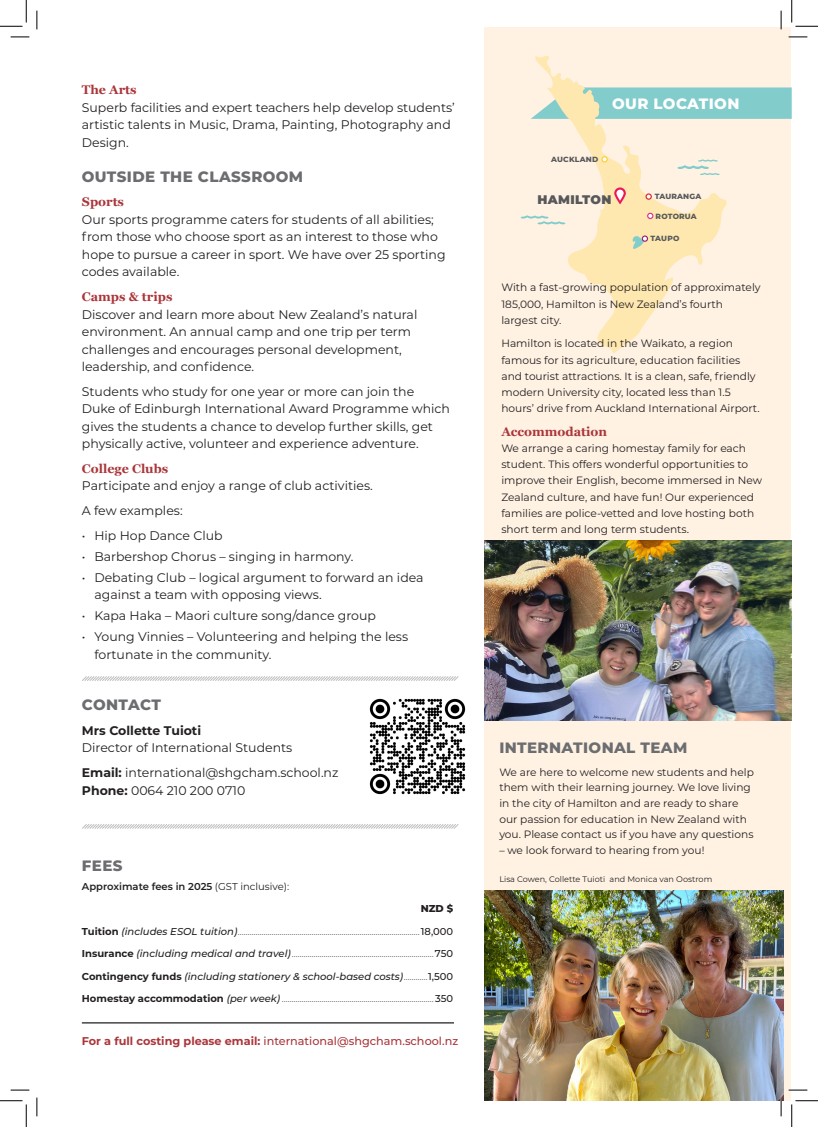
<style>
.page{position:relative;width:818px;height:1127px;background:#fff}
.page>*{position:absolute;margin:0;border:0;box-sizing:border-box;transform-origin:0 0}
.t1{font:800 15px "Montserrat";letter-spacing:.025em;color:#6c6d70}
.t2{font:800 15px "Montserrat";letter-spacing:.025em;color:#fff}
.t3{font:12.5px/17.5px "Montserrat";color:#231f20}
.t4{font:700 12.5px "Georgia";color:#aa353a}
.t5{font:900 12.5px "Montserrat";letter-spacing:.025em;color:#57585a}
.t6{font:500 11.25px "Montserrat";color:#aa353a}
.t7{font:10.62px/16.2px "Montserrat";color:#231f20}
.t8{font:300 10px "Montserrat";color:#231f20}
.t9{font:italic 500 10px "Montserrat";color:#231f20}
.t10{font:600 10px "Montserrat";color:#231f20}
.t11{font:8.12px "Montserrat";color:#231f20}
.t12{font:800 7.5px "Montserrat";letter-spacing:.025em;color:#57585a}
.s1{font-weight:700}
.s2{font-weight:400}
.s3{font-weight:500;font-style:italic}
.s4{font-weight:500}
.s5{font-weight:700;font-style:normal}
.s6{font-weight:300;font-style:normal}
.s7{font-style:normal}
.s8{font-size:11.25px}
</style>
<div class="page">
<div style="left:484px;top:27px;width:307px;height:686px;background:#fff2e3"></div>
<svg style="left:531px;top:87px;width:261px;height:32px;background:#89cecc"></svg>
<div style="left:484px;top:713px;width:307px;height:387px;background:#fff2e3"></div>
<hr style="left:82px;top:1021px;width:372px;height:2px;background:#231f20">
<img style="left:485px;top:890px;width:299px;height:210px">
<svg style="left:534px;top:56px;width:193px;height:298px"></svg>
<svg style="left:645px;top:193px;width:7px;height:7px"></svg>
<svg style="left:647px;top:194px;width:4px;height:4px"></svg>
<svg style="left:633px;top:236px;width:14px;height:13px"></svg>
<svg style="left:647px;top:213px;width:6px;height:6px"></svg>
<svg style="left:614px;top:187px;width:12px;height:17px"></svg>
<svg style="left:616px;top:190px;width:8px;height:11px"></svg>
<svg style="left:601px;top:156px;width:7px;height:6px"></svg>
<svg style="left:603px;top:157px;width:3px;height:4px"></svg>
<svg style="left:520px;top:215px;width:46px;height:9px"></svg>
<svg style="left:676px;top:159px;width:44px;height:16px"></svg>
<img style="left:485px;top:540px;width:307px;height:180px">
<svg style="left:82px;top:676px;width:377px;height:5px"></svg>
<svg style="left:82px;top:824px;width:377px;height:5px"></svg>
<img style="left:369px;top:698px;width:97px;height:97px">
<svg style="left:11px;top:36px;width:18px;height:2px"></svg>
<svg style="left:788px;top:36px;width:19px;height:2px"></svg>
<svg style="left:11px;top:1089px;width:18px;height:1px"></svg>
<svg style="left:788px;top:1089px;width:19px;height:1px"></svg>
<svg style="left:36px;top:11px;width:2px;height:18px"></svg>
<svg style="left:36px;top:1097px;width:2px;height:18px"></svg>
<svg style="left:780px;top:11px;width:2px;height:18px"></svg>
<svg style="left:780px;top:1097px;width:2px;height:18px"></svg>
<svg style="left:0;top:0;width:27px;height:27px"></svg>
<svg style="left:0;top:1100px;width:27px;height:26px"></svg>
<svg style="left:791px;top:0;width:27px;height:27px"></svg>
<svg style="left:791px;top:1100px;width:27px;height:26px"></svg>
<p class="t4" style="left:82px;top:80px;width:56px">The Arts</p>
<p class="t3" style="left:82px;top:98px;width:375px">Superb facilities and expert teachers help develop students’ artistic talents in Music, Drama, Painting, Photography and<br>Design.</p>
<p class="t1" style="left:82px;top:165px;width:223px">OUTSIDE THE CLASSROOM</p>
<p class="t4" style="left:82px;top:193px;width:44px">Sports</p>
<p class="t3" style="left:82px;top:210px;width:365px">Our sports programme caters for students of all abilities; from those who choose sport as an interest to those who hope to pursue a career in sport. We have over 25 sporting codes available.</p>
<p class="t4" style="left:82px;top:287px;width:92px">Camps &amp; trips</p>
<p class="t3" style="left:82px;top:305px;width:337px">Discover and learn more about New Zealand’s natural environment. An annual camp and one trip per term challenges and encourages personal development, leadership, and confidence.</p>
<p class="t3" style="left:82px;top:382px;width:370px">Students who study for one year or more can join the Duke of Edinburgh International Award Programme which gives the students a chance to develop further skills, get physically active, volunteer and experience adventure.</p>
<p class="t4" style="left:82px;top:459px;width:88px">College Clubs</p>
<p class="t3" style="left:82px;top:476px;width:292px">Participate and enjoy a range of club activities.</p>
<p class="t3" style="left:82px;top:501px;width:102px">A few examples:</p>
<p class="t3" style="left:82px;top:526px;width:142px">• Hip Hop Dance Club</p>
<p class="t3" style="left:82px;top:547px;width:273px">• Barbershop Chorus – singing in harmony.</p>
<p class="t3" style="left:94px;top:568px;width:331px;text-indent:-12px">• Debating Club – logical argument to forward an idea against a team with opposing views.</p>
<p class="t3" style="left:82px;top:606px;width:296px">• Kapa Haka – Maori culture song/dance group</p>
<p class="t3" style="left:94px;top:627px;width:315px;text-indent:-12px">• Young Vinnies – Volunteering and helping the less fortunate in the community.</p>
<p class="t1" style="left:82px;top:693px;width:81px">CONTACT</p>
<p class="t3" style="left:82px;top:721px;width:212px"><span class="s1">Mrs Collette Tuioti<br></span>Director of International Students</p>
<p class="t3" style="left:82px;top:762px;width:258px;line-height:18px"><span class="s1">Email:</span> international@shgcham.school.nz<br><span class="s1">Phone:</span> 0064 210 200 0710</p>
<p class="t1" style="left:82px;top:854px;width:42px">FEES</p>
<p class="t10" style="left:82px;top:878px;width:209px">Approximate fees in 2025 <span class="s2">(GST inclusive):</span></p>
<p class="t8" style="left:82px;top:924px;width:373px"><span class="s1">Tuition</span> <span class="s3">(includes ESOL tuition)</span>...........................................................................................<span class="s4">18,000</span></p>
<p class="t8" style="left:82px;top:946px;width:373px"><span class="s1">Insurance</span> <span class="s3">(including medical and travel)</span>.......................................................................<span class="s4">750</span></p>
<p class="t9" style="left:82px;top:968px;width:373px"><span class="s5">Contingency funds</span> (including stationery &amp; school-based costs)<span class="s6">............</span><span class="s7">1,500</span></p>
<p class="t8" style="left:82px;top:991px;width:373px"><span class="s1">Homestay accommodation</span> <span class="s3">(per week)</span> ............................................................................<span class="s4">350</span></p>
<p class="t6" style="left:82px;top:1033px;width:378px"><span class="s1">For a full costing please email:</span> international@shgcham.school.nz</p>
<p class="t2" style="left:612px;top:93px;width:129px">OUR LOCATION</p>
<p class="t12" style="left:551px;top:153px;width:48px">AUCKLAND</p>
<p class="t5" style="left:537px;top:190px;width:75px">HAMILTON</p>
<p class="t12" style="left:655px;top:191px;width:48px">TAURANGA</p>
<p class="t12" style="left:655px;top:211px;width:43px">ROTORUA</p>
<p class="t12" style="left:651px;top:232px;width:30px">TAUPO</p>
<p class="t7" style="left:501px;top:279px;width:261px">With a fast-growing population of approximately<br>185,000, Hamilton is New Zealand’s fourth largest city.</p>
<p class="t7" style="left:501px;top:335px;width:260px">Hamilton is located in the Waikato, a region famous for its agriculture, education facilities and tourist attractions. It is a clean, safe, friendly modern University city, located less than 1.5 hours’ drive from Auckland International Airport.</p>
<p class="t4" style="left:501px;top:422px;width:107px">Accommodation</p>
<p class="t7" style="left:501px;top:439px;width:262px">We arrange a caring homestay family for each student. This offers wonderful opportunities to improve their English, become immersed in New Zealand culture, and have fun! Our experienced families are police-vetted and love hosting both</p>
<p class="t7" style="left:501px;top:521px;width:189px">short term and long term students<span class="s8">.</span></p>
<p class="t1" style="left:499px;top:736px;width:190px">INTERNATIONAL TEAM</p>
<p class="t7" style="left:499px;top:763px;width:256px;line-height:15.6px">We are here to welcome new students and help them with their learning journey. We love living in the city of Hamilton and are ready to share our passion for education in New Zealand with you. Please contact us if you have any questions</p>
<p class="t7" style="left:499px;top:841px;width:207px">– we look forward to hearing from you!</p>
<p class="t11" style="left:499px;top:873px;width:214px">Lisa Cowen, Collette Tuioti and Monica van Oostrom</p>
</div>
